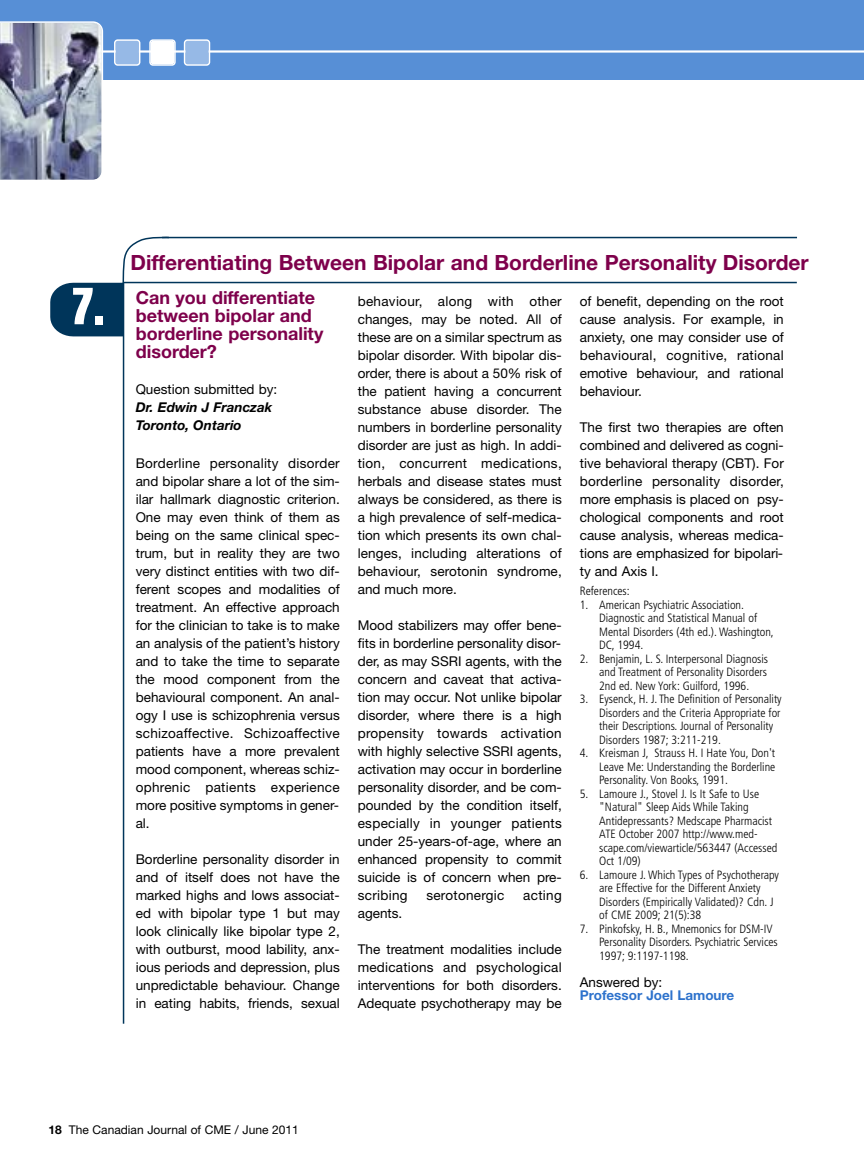
<style>
.page{position:relative;width:864px;height:1175px;background:#fff}
.page>*{position:absolute;margin:0;border:0;box-sizing:border-box;transform-origin:0 0}
.t1{font:700 condensed 54.45px "Aurora BT";color:#fff}
.t2{font:700 21px "Helvetica Neue";color:#7e004b}
.t3{font:700 18px/18px "Helvetica Neue";color:#7e004b}
.t4{font:13.5px/18px "Helvetica Neue";color:#000;text-align:justify}
.t5{font:italic 700 13.5px/18px "Helvetica Neue";color:#000}
.t6{font:700 13.5px "Helvetica Neue";color:#2d72cc}
.t7{font:13.5px "Helvetica Neue";letter-spacing:.02em;color:#000}
.t8{font:300 condensed 12px/13.5px "Frutiger";color:#000}
.t9{font:12px "Helvetica Neue";color:#000}
.s1{font-weight:700}
</style>
<div class="page">
<div style="left:0;top:0;width:864px;height:80px;background:#578fd6"></div>
<hr style="left:7px;top:50px;width:857px;height:3px;background:#fff">
<svg style="left:0;top:21px;width:103px;height:159px;background:#8f95aa"></svg>
<svg style="left:184px;top:39px;width:26px;height:27px"></svg>
<svg style="left:149px;top:39px;width:27px;height:27px"></svg>
<svg style="left:114px;top:39px;width:26px;height:27px"></svg>
<hr style="left:162px;top:237px;width:635px;height:1px;background:#00355a">
<hr style="left:123px;top:282px;width:1px;height:741px;background:#00355a">
<hr style="left:124px;top:282px;width:673px;height:1px;background:#00355a">
<svg style="left:50px;top:236px;width:120px;height:100px"></svg>
<h1 class="t1" style="left:73px;top:273px;width:33px">7.</h1>
<h2 class="t2" style="left:131px;top:255px;width:680px">Differentiating Between Bipolar and Borderline Personality Disorder</h2>
<h3 class="t3" style="left:136px;top:290px;width:189px">Can you differentiate between bipolar and borderline personality disorder?</h3>
<p class="t4" style="left:136px;top:382px;width:143px">Question submitted by:</p>
<p class="t5" style="left:136px;top:399px;width:138px">Dr. Edwin J Franczak<br>Toronto, Ontario</p>
<p class="t4" style="left:136px;top:456px;width:206px">Borderline personality disorder and bipolar share a lot of the sim&shy;ilar hallmark diagnostic criterion.<br>One may even think of them as being on the same clinical spec&shy;trum, but in reality they are two very distinct entities with two dif&shy;ferent scopes and modalities of treatment. An effective approach for the clinician to take is to make an analysis of the patient’s history and to take the time to separate the mood component from the behavioural component. An anal&shy;ogy I use is schizophrenia versus schizoaffective. Schizoaffective patients have a more prevalent mood component, whereas schiz&shy;ophrenic patients experience more positive symptoms in gener&shy;al.</p>
<p class="t4" style="left:136px;top:852px;width:206px">Borderline personality disorder in and of itself does not have the marked highs and lows associat&shy;ed with bipolar type 1 but may look clinically like bipolar type 2, with outburst, mood lability, anx&shy;ious periods and depression, plus unpredictable behaviour. Change in eating habits, friends, sexual</p>
<p class="t4" style="left:358px;top:294px;width:206px">behaviour, along with other changes, may be noted. All of these are on a similar spectrum as bipolar disorder. With bipolar dis&shy;order, there is about a 50% risk of the patient having a concurrent substance abuse disorder. The numbers in borderline personality disorder are just as high. In addi&shy;tion, concurrent medications, herbals and disease states must always be considered, as there is a high prevalence of self-medica&shy;tion which presents its own chal&shy;lenges, including alterations of behaviour, serotonin syndrome, and much more.</p>
<p class="t4" style="left:358px;top:618px;width:206px">Mood stabilizers may offer bene&shy;fits in borderline personality disor&shy;der, as may SSRI agents, with the concern and caveat that activa&shy;tion may occur. Not unlike bipolar disorder, where there is a high propensity towards activation with highly selective SSRI agents, activation may occur in borderline personality disorder, and be com&shy;pounded by the condition itself, especially in younger patients under 25-years-of-age, where an enhanced propensity to commit suicide is of concern when pre&shy;scribing</p>
<p class="t7" style="left:426px;top:890px;width:80px">serotonergic</p>
<p class="t4" style="left:523px;top:888px;width:40px">acting</p>
<p class="t4" style="left:358px;top:906px;width:46px">agents.</p>
<p class="t4" style="left:358px;top:942px;width:206px">The treatment modalities include medications and psychological interventions for both disorders.<br>Adequate psychotherapy may be</p>
<p class="t4" style="left:580px;top:294px;width:206px">of benefit, depending on the root cause analysis. For example, in anxiety, one may consider use of behavioural, cognitive, rational emotive behaviour, and rational behaviour.</p>
<p class="t4" style="left:580px;top:420px;width:206px">The first two therapies are often combined and delivered as cogni&shy;tive behavioral therapy (CBT). For borderline personality disorder, more emphasis is placed on psy&shy;chological components and root cause analysis, whereas medica&shy;tions are emphasized for bipolari&shy;ty and Axis I.</p>
<p class="t8" style="left:580px;top:585px;width:51px">References:</p>
<p class="t8" style="left:599px;top:598px;width:176px;text-indent:-19px">1. American Psychiatric Association.<br>Diagnostic and Statistical Manual of<br>Mental Disorders (4th ed.). Washington,<br>DC, 1994.</p>
<p class="t8" style="left:599px;top:652px;width:170px;text-align:justify;text-indent:-19px">2. Benjamin, L. S. Interpersonal Diagnosis and Treatment of Personality Disorders 2nd ed. New York: Guilford, 1996.</p>
<p class="t8" style="left:599px;top:693px;width:184px;text-indent:-19px">3. Eysenck, H. J. The Definition of Personality Disorders and the Criteria Appropriate for their Descriptions. Journal of Personality Disorders 1987; 3:211-219.</p>
<p class="t8" style="left:599px;top:747px;width:178px;text-align:justify;text-indent:-19px">4. Kreisman J, Strauss H. I Hate You, Don't Leave Me: Understanding the Borderline Personality. Von Books, 1991.</p>
<p class="t8" style="left:599px;top:787px;width:180px;text-indent:-19px">5. Lamoure J., Stovel J. Is It Safe to Use "Natural" Sleep Aids While Taking Antidepressants? Medscape Pharmacist ATE October 2007 http://www.med&shy;scape.com/viewarticle/563447 (Accessed Oct 1/09)</p>
<p class="t8" style="left:599px;top:868px;width:181px;text-indent:-19px">6. Lamoure J. Which Types of Psychotherapy are Effective for the Different Anxiety Disorders (Empirically Validated)? Cdn. J of CME 2009; 21(5):38</p>
<p class="t8" style="left:599px;top:922px;width:180px;text-indent:-19px">7. Pinkofsky, H. B., Mnemonics for DSM-IV<br>Personality Disorders. Psychiatric Services<br>1997; 9:1197-1198.</p>
<p class="t4" style="left:580px;top:974px;width:84px">Answered by:</p>
<p class="t6" style="left:580px;top:990px;width:156px">Professor Joel Lamoure</p>
<p class="t9" style="left:48px;top:1125px;width:252px"><span class="s1">18</span> The Canadian Journal of CME / June 2011</p>
</div>
